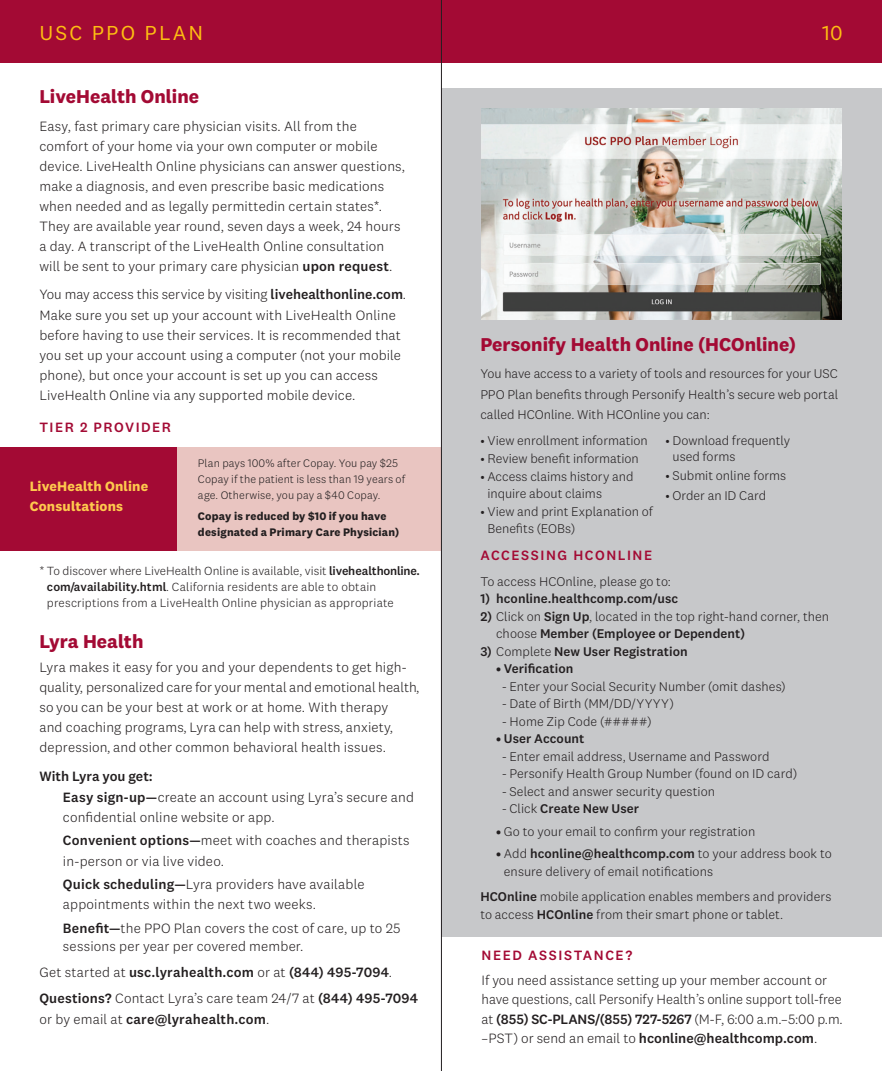
<style>
.page{position:relative;width:882px;height:1071px;background:#fff}
.page>*{position:absolute;margin:0;border:0;box-sizing:border-box;transform-origin:0 0}
.t1{font:21px "National 2";letter-spacing:.1em;color:#fdbe12}
.t2{font:700 19.25px "National 2";color:#a30a34}
.t3{font:300 14px/20.1px "National 2";letter-spacing:.01em;color:#231f20}
.t4{font:500 14px/26.2px "National 2";letter-spacing:.015em;color:#231f20}
.t5{font:500 14px "National 2";letter-spacing:.11em;color:#a30a34}
.t6{font:700 14px/19.2px "National 2";letter-spacing:.015em;color:#fec94d}
.t7{font:300 13.12px/16.6px "National 2";color:#231f20}
.t8{font:500 13.12px "National 2";letter-spacing:.005em;color:#231f20}
.t9{font:300 12.25px/15.8px "National 2";letter-spacing:.01em;color:#231f20}
.t10{font:300 11.38px/15.8px "National 2";letter-spacing:.01em;color:#231f20}
.t11{font:700 11.38px/15.8px "National 2";letter-spacing:.02em;color:#231f20}
.s1{font-weight:500}
.s2{font-weight:300}
</style>
<div class="page">
<div style="left:171px;top:447px;width:270px;height:104px;background:#e9c5c1"></div>
<div style="left:441px;top:88px;width:441px;height:849px;background:#c7c8ca"></div>
<img style="left:482px;top:108px;width:359px;height:212px">
<div style="left:0;top:0;width:441px;height:63px;background:#a30a34"></div>
<div style="left:441px;top:0;width:441px;height:63px;background:#a30a34"></div>
<div style="left:0;top:447px;width:176px;height:104px;background:#a30a34"></div>
<hr style="left:441px;top:0;width:1px;height:1071px;background:#231f20">
<h1 class="t1" style="left:39px;top:20px;width:165px">USC PPO PLAN</h1>
<h1 class="t1" style="left:822px;top:20px;width:22px">10</h1>
<h2 class="t2" style="left:39px;top:84px;width:161px">LiveHealth Online</h2>
<p class="t3" style="left:39px;top:116px;width:367px">Easy, fast primary care physician visits. All from the comfort of your home via your own computer or mobile device. LiveHealth Online physicians can answer questions, make a diagnosis, and even prescribe basic medications when needed and as legally permittedin certain states*.<br>They are available year round, seven days a week, 24 hours a day. A transcript of the LiveHealth Online consultation will be sent to your primary care physician <span class="s1">upon request</span>.</p>
<p class="t3" style="left:39px;top:284px;width:368px">You may access this service by visiting <span class="s1">livehealthonline.com</span>.<br>Make sure you set up your account with LiveHealth Online before having to use their services. It is recommended that you set up your account using a computer (not your mobile phone), but once your account is set up you can access LiveHealth Online via any supported mobile device.</p>
<p class="t5" style="left:39px;top:419px;width:133px">TIER 2 PROVIDER</p>
<p class="t6" style="left:30px;top:477px;width:120px">LiveHealth Online<br>Consultations</p>
<p class="t10" style="left:198px;top:455px;width:209px">Plan pays 100% after Copay. You pay $25<br>Copay if the patient is less than 19 years of age. Otherwise, you pay a $40 Copay.</p>
<p class="t11" style="left:198px;top:508px;width:203px">Copay is reduced by $10 if you have designated a Primary Care Physician)</p>
<p class="t9" style="left:47px;top:563px;width:374px;text-indent:-8px">* To discover where LiveHealth Online is available, visit <span class="s1">livehealthonline. com/availability.html</span>. California residents are able to obtain prescriptions from a LiveHealth Online physician as appropriate</p>
<h2 class="t2" style="left:39px;top:630px;width:106px">Lyra Health</h2>
<p class="t3" style="left:39px;top:657px;width:382px">Lyra makes it easy for you and your dependents to get high&shy;quality, personalized care for your mental and emotional health, so you can be your best at work or at home. With therapy<br>and coaching programs, Lyra can help with stress, anxiety, depression, and other common behavioral health issues.</p>
<p class="t3" style="left:63px;top:766px;width:353px;text-indent:-24px"><span class="s1">With Lyra you get:<br>Easy sign-up—</span>create an account using Lyra’s secure and confidential online website or app.</p>
<p class="t3" style="left:63px;top:831px;width:348px"><span class="s1">Convenient options—</span>meet with coaches and therapists in-person or via live video.</p>
<p class="t3" style="left:63px;top:874px;width:303px"><span class="s1">Quick scheduling—</span>Lyra providers have available appointments within the next two weeks.</p>
<p class="t3" style="left:63px;top:918px;width:339px;line-height:18.4px"><span class="s1">Benefit—</span>the PPO Plan covers the cost of care, up to 25 sessions per year per covered member.</p>
<p class="t4" style="left:39px;top:959px;width:380px"><span class="s2">Get started at</span> usc.lyrahealth.com <span class="s2">or at</span> (844) 495-7094<span class="s2">.<br></span>Questions? <span class="s2">Contact Lyra’s care team 24/7 at</span> (844) 495-7094</p>
<p class="t4" style="left:39px;top:1006px;width:231px"><span class="s2">or by email at</span> care@lyrahealth.com<span class="s2">.</span></p>
<h2 class="t2" style="left:480px;top:332px;width:317px">Personify Health Online (HCOnline)</h2>
<p class="t7" style="left:480px;top:364px;width:359px;line-height:20.1px;text-align:justify">You have access to a variety of tools and resources for your USC PPO Plan benefits through Personify Health’s secure web portal called HCOnline. With HCOnline you can:</p>
<p class="t7" style="left:480px;top:432px;width:169px">• View enrollment information</p>
<p class="t7" style="left:480px;top:450px;width:160px">• Review benefit information</p>
<p class="t7" style="left:487px;top:468px;width:148px;text-indent:-7px">• Access claims history and inquire about claims</p>
<p class="t7" style="left:487px;top:503px;width:167px;text-indent:-7px">• View and print Explanation of<br>Benefits (EOBs)</p>
<p class="t7" style="left:672px;top:432px;width:119px;text-indent:-7px">• Download frequently used forms</p>
<p class="t7" style="left:665px;top:467px;width:122px">• Submit online forms</p>
<p class="t7" style="left:665px;top:487px;width:102px">• Order an ID Card</p>
<p class="t5" style="left:480px;top:547px;width:173px">ACCESSING HCONLINE</p>
<p class="t7" style="left:480px;top:573px;width:192px">To access HCOnline, please go to:</p>
<p class="t8" style="left:480px;top:591px;width:199px">1) hconline.healthcomp.com/usc</p>
<p class="t7" style="left:496px;top:607px;width:335px;line-height:17.5px;text-indent:-16px"><span class="s1">2)</span> Click on <span class="s1">Sign Up</span>, located in the top right-hand corner, then choose <span class="s1">Member (Employee or Dependent)</span></p>
<p class="t8" style="left:480px;top:643px;width:209px">3) <span class="s2">Complete</span> New User Registration</p>
<p class="t8" style="left:496px;top:661px;width:79px">• Verification</p>
<p class="t7" style="left:502px;top:678px;width:285px">- Enter your Social Security Number (omit dashes)</p>
<p class="t7" style="left:502px;top:695px;width:173px">- Date of Birth (MM/DD/YYYY)</p>
<p class="t7" style="left:502px;top:713px;width:151px">- Home Zip Code (#####)</p>
<p class="t8" style="left:496px;top:731px;width:90px">• User Account</p>
<p class="t7" style="left:502px;top:748px;width:269px">- Enter email address, Username and Password</p>
<p class="t7" style="left:502px;top:765px;width:297px">- Personify Health Group Number (found on ID card)</p>
<p class="t7" style="left:502px;top:783px;width:215px">- Select and answer security question</p>
<p class="t8" style="left:502px;top:801px;width:138px"><span class="s2">- Click</span> Create New User</p>
<p class="t7" style="left:496px;top:823px;width:261px"><span class="s1">•</span> Go to your email to confirm your registration</p>
<p class="t7" style="left:504px;top:845px;width:329px;line-height:17.5px;text-indent:-8px"><span class="s1">•</span> Add <span class="s1">hconline@healthcomp.com</span> to your address book to ensure delivery of email notifications</p>
<p class="t7" style="left:480px;top:888px;width:352px;line-height:17.5px"><span class="s1">HCOnline</span> mobile application enables members and providers to access <span class="s1">HCOnline</span> from their smart phone or tablet.</p>
<p class="t5" style="left:482px;top:947px;width:152px">NEED ASSISTANCE?</p>
<p class="t3" style="left:482px;top:971px;width:363px;line-height:19.2px">If you need assistance setting up your member account or have questions, call Personify Health’s online support toll-free at <span class="s1">(855) SC-PLANS/(855) 727-5267</span> (M-F, 6:00 a.m.–5:00 p.m. –PST) or send an email to <span class="s1">hconline@healthcomp.com</span>.</p>
</div>
